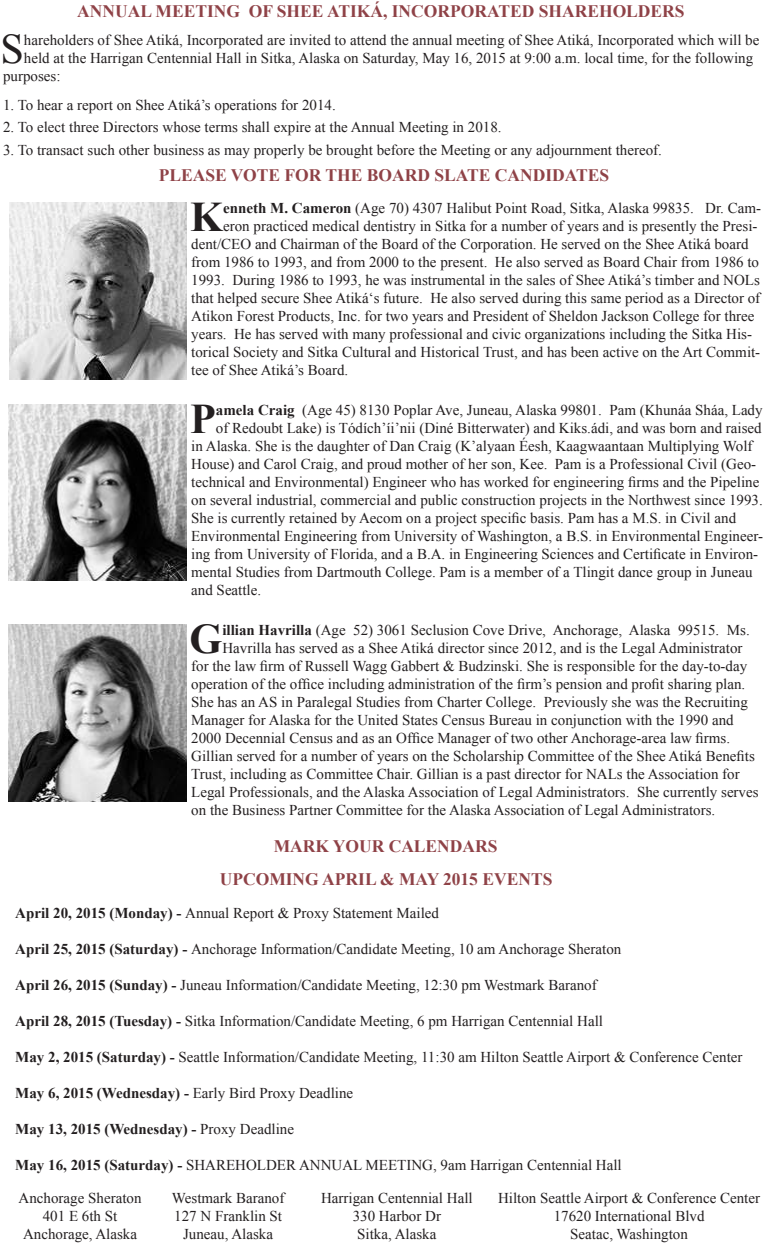
<style>
.page{position:relative;width:765px;height:1260px;background:#fff}
.page>*{position:absolute;margin:0;border:0;box-sizing:border-box;transform-origin:0 0}
.t1{font:700 42.12px "Times New Roman";color:#231f20}
.t2{font:42.12px "Times New Roman";color:#231f20}
.t3{font:700 17.5px "Times New Roman";color:#8f4247}
.t4{font:15px "Times New Roman";color:#231f20}
.t5{font:700 15px "Times New Roman";color:#231f20}
.s1{font-weight:700}
.s2{font-weight:400}
</style>
<div class="page">
<img style="left:9px;top:202px;width:177px;height:178px">
<img style="left:9px;top:405px;width:177px;height:175px">
<img style="left:9px;top:624px;width:177px;height:178px">
<p class="t3" style="left:77px;top:-1px;width:609px">ANNUAL MEETING OF SHEE ATIKÁ, INCORPORATED SHAREHOLDERS</p>
<p class="t2" style="left:0;top:20px;width:25px">S</p>
<p class="t4" style="left:24px;top:29px;width:737px">hareholders of Shee Atiká, Incorporated are invited to attend the annual meeting of Shee Atiká, Incorporated which will be</p>
<p class="t4" style="left:24px;top:47px;width:731px">held at the Harrigan Centennial Hall in Sitka, Alaska on Saturday, May 16, 2015 at 9:00 a.m. local time, for the following</p>
<p class="t4" style="left:3px;top:65px;width:59px">purposes:</p>
<p class="t4" style="left:3px;top:95px;width:334px">1. To hear a report on Shee Atiká’s operations for 2014.</p>
<p class="t4" style="left:3px;top:117px;width:500px">2. To elect three Directors whose terms shall expire at the Annual Meeting in 2018.</p>
<p class="t4" style="left:3px;top:140px;width:660px">3. To transact such other business as may properly be brought before the Meeting or any adjournment thereof.</p>
<p class="t3" style="left:159px;top:163px;width:452px">PLEASE VOTE FOR THE BOARD SLATE CANDIDATES</p>
<p class="t1" style="left:190px;top:187px;width:34px">K</p>
<p class="t4" style="left:223px;top:198px;width:540px"><span class="s1">enneth M. Cameron</span> (Age 70) 4307 Halibut Point Road, Sitka, Alaska 99835. Dr. Cam-</p>
<p class="t4" style="left:223px;top:216px;width:536px">eron practiced medical dentistry in Sitka for a number of years and is presently the Presi-</p>
<p class="t4" style="left:191px;top:234px;width:559px">dent/CEO and Chairman of the Board of the Corporation. He served on the Shee Atiká board</p>
<p class="t4" style="left:191px;top:252px;width:569px">from 1986 to 1993, and from 2000 to the present. He also served as Board Chair from 1986 to</p>
<p class="t4" style="left:191px;top:270px;width:570px">1993. During 1986 to 1993, he was instrumental in the sales of Shee Atiká’s timber and NOLs</p>
<p class="t4" style="left:191px;top:288px;width:571px">that helped secure Shee Atiká‘s future. He also served during this same period as a Director of</p>
<p class="t4" style="left:191px;top:306px;width:565px">Atikon Forest Products, Inc. for two years and President of Sheldon Jackson College for three</p>
<p class="t4" style="left:191px;top:324px;width:562px">years. He has served with many professional and civic organizations including the Sitka His-</p>
<p class="t4" style="left:191px;top:342px;width:571px">torical Society and Sitka Cultural and Historical Trust, and has been active on the Art Commit-</p>
<p class="t4" style="left:191px;top:360px;width:159px">tee of Shee Atiká’s Board.</p>
<p class="t1" style="left:190px;top:390px;width:27px">P</p>
<p class="t4" style="left:216px;top:400px;width:548px"><span class="s1">amela Craig</span> (Age 45) 8130 Poplar Ave, Juneau, Alaska 99801. Pam (Khunáa Sháa, Lady</p>
<p class="t4" style="left:216px;top:418px;width:547px">of Redoubt Lake) is Tódích’íi’nii (Diné Bitterwater) and Kiks.ádi, and was born and raised</p>
<p class="t4" style="left:191px;top:436px;width:563px">in Alaska. She is the daughter of Dan Craig (K’alyaan Éesh, Kaagwaantaan Multiplying Wolf</p>
<p class="t4" style="left:191px;top:454px;width:566px">House) and Carol Craig, and proud mother of her son, Kee. Pam is a Professional Civil (Geo-</p>
<p class="t4" style="left:191px;top:472px;width:570px">technical and Environmental) Engineer who has worked for engineering firms and the Pipeline</p>
<p class="t4" style="left:191px;top:490px;width:573px">on several industrial, commercial and public construction projects in the Northwest since 1993.</p>
<p class="t4" style="left:191px;top:508px;width:546px">She is currently retained by Aecom on a project specific basis. Pam has a M.S. in Civil and</p>
<p class="t4" style="left:191px;top:526px;width:573px">Environmental Engineering from University of Washington, a B.S. in Environmental Engineer-</p>
<p class="t4" style="left:191px;top:544px;width:568px">ing from University of Florida, and a B.A. in Engineering Sciences and Certificate in Environ-</p>
<p class="t4" style="left:191px;top:562px;width:563px">mental Studies from Dartmouth College. Pam is a member of a Tlingit dance group in Juneau</p>
<p class="t4" style="left:191px;top:580px;width:71px">and Seattle.</p>
<p class="t1" style="left:190px;top:609px;width:34px">G</p>
<p class="t4" style="left:222px;top:619px;width:529px"><span class="s1">illian Havrilla</span> (Age 52) 3061 Seclusion Cove Drive, Anchorage, Alaska 99515. Ms.</p>
<p class="t4" style="left:222px;top:637px;width:522px">Havrilla has served as a Shee Atiká director since 2012, and is the Legal Administrator</p>
<p class="t4" style="left:191px;top:655px;width:557px">for the law firm of Russell Wagg Gabbert &amp; Budzinski. She is responsible for the day-to-day</p>
<p class="t4" style="left:191px;top:673px;width:556px">operation of the office including administration of the firm’s pension and profit sharing plan.</p>
<p class="t4" style="left:191px;top:691px;width:558px">She has an AS in Paralegal Studies from Charter College. Previously she was the Recruiting</p>
<p class="t4" style="left:191px;top:709px;width:544px">Manager for Alaska for the United States Census Bureau in conjunction with the 1990 and</p>
<p class="t4" style="left:191px;top:727px;width:540px">2000 Decennial Census and as an Office Manager of two other Anchorage-area law firms.</p>
<p class="t4" style="left:191px;top:745px;width:565px">Gillian served for a number of years on the Scholarship Committee of the Shee Atiká Benefits</p>
<p class="t4" style="left:191px;top:763px;width:550px">Trust, including as Committee Chair. Gillian is a past director for NALs the Association for</p>
<p class="t4" style="left:191px;top:781px;width:569px">Legal Professionals, and the Alaska Association of Legal Administrators. She currently serves</p>
<p class="t4" style="left:191px;top:799px;width:526px">on the Business Partner Committee for the Alaska Association of Legal Administrators.</p>
<p class="t3" style="left:274px;top:834px;width:225px">MARK YOUR CALENDARS</p>
<p class="t3" style="left:220px;top:867px;width:334px">UPCOMING APRIL &amp; MAY 2015 EVENTS</p>
<p class="t4" style="left:15px;top:902px;width:425px"><span class="s1">April 20, 2015 (Monday) -</span> Annual Report &amp; Proxy Statement Mailed</p>
<p class="t4" style="left:15px;top:938px;width:608px"><span class="s1">April 25, 2015 (Saturday) -</span> Anchorage Information/Candidate Meeting, 10 am Anchorage Sheraton</p>
<p class="t4" style="left:15px;top:974px;width:583px"><span class="s1">April 26, 2015 (Sunday) -</span> Juneau Information/Candidate Meeting, 12:30 pm Westmark Baranof</p>
<p class="t4" style="left:15px;top:1010px;width:589px"><span class="s1">April 28, 2015 (Tuesday) -</span> Sitka Information/Candidate Meeting, 6 pm Harrigan Centennial Hall</p>
<p class="t4" style="left:15px;top:1046px;width:729px"><span class="s1">May 2, 2015 (Saturday) -</span> Seattle Information/Candidate Meeting, 11:30 am Hilton Seattle Airport &amp; Conference Center</p>
<p class="t4" style="left:15px;top:1082px;width:339px"><span class="s1">May 6, 2015 (Wednesday) -</span> Early Bird Proxy Deadline</p>
<p class="t5" style="left:15px;top:1118px;width:280px">May 13, 2015 (Wednesday) - <span class="s2">Proxy Deadline</span></p>
<p class="t4" style="left:15px;top:1154px;width:608px"><span class="s1">May 16, 2015 (Saturday) -</span> SHAREHOLDER ANNUAL MEETING, 9am Harrigan Centennial Hall</p>
<p class="t4" style="left:19px;top:1188px;width:124px">Anchorage Sheraton</p>
<p class="t4" style="left:43px;top:1206px;width:76px">401 E 6th St</p>
<p class="t4" style="left:23px;top:1224px;width:116px">Anchorage, Alaska</p>
<p class="t4" style="left:498px;top:1188px;width:264px">Hilton Seattle Airport &amp; Conference Center</p>
<p class="t4" style="left:554px;top:1206px;width:152px">17620 International Blvd</p>
<p class="t4" style="left:570px;top:1224px;width:119px">Seatac, Washington</p>
<p class="t4" style="left:172px;top:1188px;width:114px">Westmark Baranof</p>
<p class="t4" style="left:174px;top:1206px;width:109px">127 N Franklin St</p>
<p class="t4" style="left:183px;top:1224px;width:91px">Juneau, Alaska</p>
<p class="t4" style="left:321px;top:1188px;width:153px">Harrigan Centennial Hall</p>
<p class="t4" style="left:353px;top:1206px;width:90px">330 Harbor Dr</p>
<p class="t4" style="left:357px;top:1224px;width:81px">Sitka, Alaska</p>
</div>
